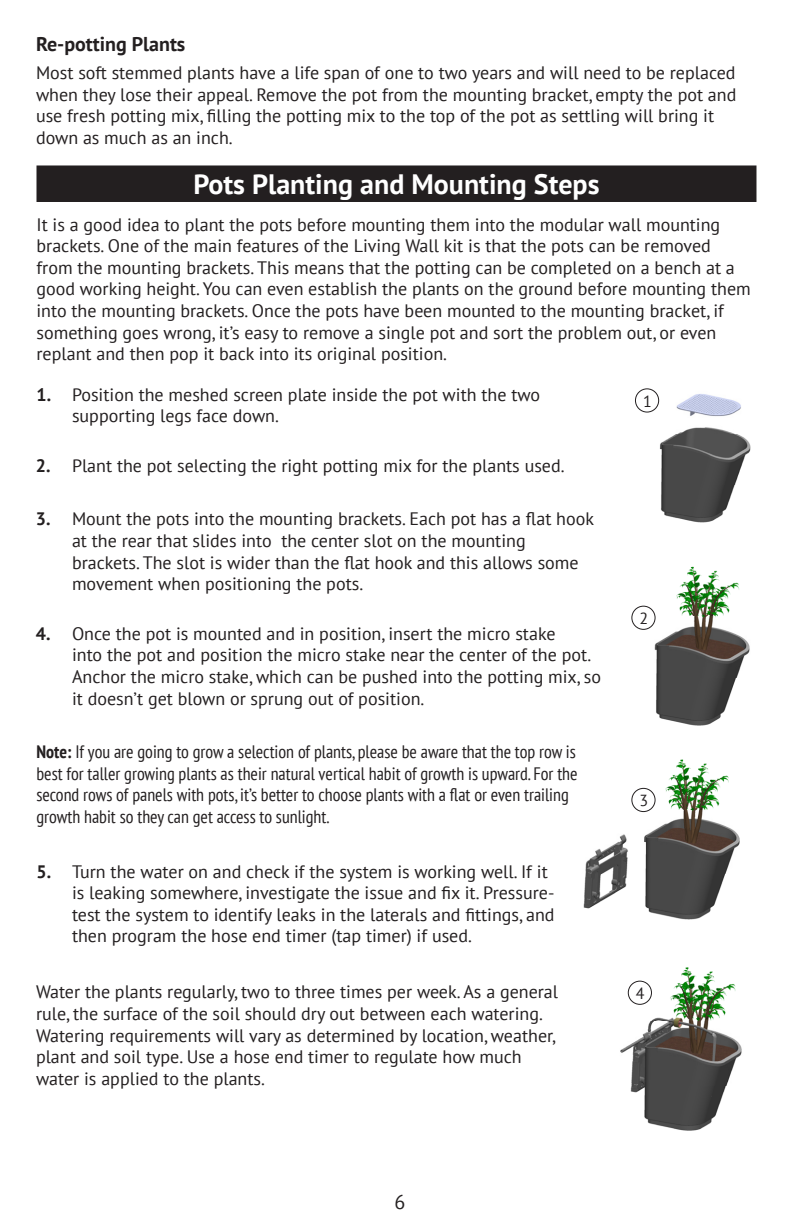
<style>
.page{position:relative;width:792px;height:1224px;background:#fff}
.page>*{position:absolute;margin:0;border:0;box-sizing:border-box;transform-origin:0 0}
.t1{font:700 28px "PT Sans";color:#fff}
.t2{font:700 20px "PT Sans";color:#231f20}
.t3{font:20px "PT Sans";color:#231f20}
.t4{font:18px/21.6px "PT Sans";color:#231f20}
.t5{font:condensed 18px/21.6px "PT Sans";color:#231f20}
.t6{font:700 18px "PT Sans";color:#231f20}
.t7{font:16px "PT Sans";color:#231f20}
.s1{font-weight:700}
</style>
<div class="page">
<div style="left:38px;top:166px;width:718px;height:35px;background:#231f20"></div>
<div style="left:36px;top:165px;width:720px;height:37px;border:2px solid #231f20"></div>
<img style="left:650px;top:388px;width:101px;height:135px">
<img style="left:636px;top:566px;width:114px;height:160px">
<img style="left:583px;top:759px;width:157px;height:161px">
<img style="left:620px;top:967px;width:122px;height:164px">
<div style="left:635px;top:388px;width:24px;height:25px;border:1px solid #231f20;border-radius:50%"></div>
<div style="left:631px;top:606px;width:25px;height:24px;border:1px solid #231f20;border-radius:50%"></div>
<div style="left:631px;top:788px;width:25px;height:24px;border:1px solid #231f20;border-radius:50%"></div>
<div style="left:628px;top:981px;width:24px;height:24px;border:1px solid #231f20;border-radius:50%"></div>
<p class="t2" style="left:36px;top:31px;width:151px">Re-potting Plants</p>
<p class="t4" style="left:36px;top:61px;width:702px">Most soft stemmed plants have a life span of one to two years and will need to be replaced when they lose their appeal. Remove the pot from the mounting bracket, empty the pot and use fresh potting mix, filling the potting mix to the top of the pot as settling will bring it down as much as an inch.</p>
<p class="t1" style="left:193px;top:165px;width:408px">Pots Planting and Mounting Steps</p>
<p class="t4" style="left:36px;top:213px;width:716px">It is a good idea to plant the pots before mounting them into the modular wall mounting brackets. One of the main features of the Living Wall kit is that the pots can be removed from the mounting brackets. This means that the potting can be completed on a bench at a good working height. You can even establish the plants on the ground before mounting them into the mounting brackets. Once the pots have been mounted to the mounting bracket, if something goes wrong, it’s easy to remove a single pot and sort the problem out, or even replant and then pop it back into its original position.</p>
<p class="t6" style="left:36px;top:383px;width:16px">1.</p>
<p class="t4" style="left:72px;top:383px;width:470px">Position the meshed screen plate inside the pot with the two supporting legs face down.</p>
<p class="t6" style="left:36px;top:453px;width:16px">2.</p>
<p class="t4" style="left:72px;top:454px;width:494px">Plant the pot selecting the right potting mix for the plants used.</p>
<p class="t6" style="left:36px;top:507px;width:16px">3.</p>
<p class="t6" style="left:36px;top:622px;width:16px">4.</p>
<p class="t4" style="left:72px;top:508px;width:524px">Mount the pots into the mounting brackets. Each pot has a flat hook at the rear that slides into the center slot on the mounting brackets. The slot is wider than the flat hook and this allows some movement when positioning the pots.</p>
<p class="t4" style="left:72px;top:622px;width:531px">Once the pot is mounted and in position, insert the micro stake<br>into the pot and position the micro stake near the center of the pot.<br>Anchor the micro stake, which can be pushed into the potting mix, so it doesn’t get blown or sprung out of position.</p>
<p class="t5" style="left:36px;top:741px;width:543px"><span class="s1">Note:</span> If you are going to grow a selection of plants, please be aware that the top row is best for taller growing plants as their natural vertical habit of growth is upward. For the second rows of panels with pots, it’s better to choose plants with a flat or even trailing growth habit so they can get access to sunlight.</p>
<p class="t6" style="left:36px;top:859px;width:16px">5.</p>
<p class="t4" style="left:72px;top:860px;width:484px">Turn the water on and check if the system is working well. If it is leaking somewhere, investigate the issue and fix it. Pressure&shy;test the system to identify leaks in the laterals and fittings, and then program the hose end timer (tap timer) if used.</p>
<p class="t4" style="left:36px;top:981px;width:524px">Water the plants regularly, two to three times per week. As a general rule, the surface of the soil should dry out between each watering.<br>Watering requirements will vary as determined by location, weather, plant and soil type. Use a hose end timer to regulate how much water is applied to the plants.</p>
<p class="t7" style="left:643px;top:391px;width:10px">1</p>
<p class="t7" style="left:639px;top:608px;width:10px">2</p>
<p class="t7" style="left:639px;top:790px;width:10px">3</p>
<p class="t7" style="left:636px;top:983px;width:10px">4</p>
<p class="t3" style="left:395px;top:1189px;width:12px">6</p>
</div>
